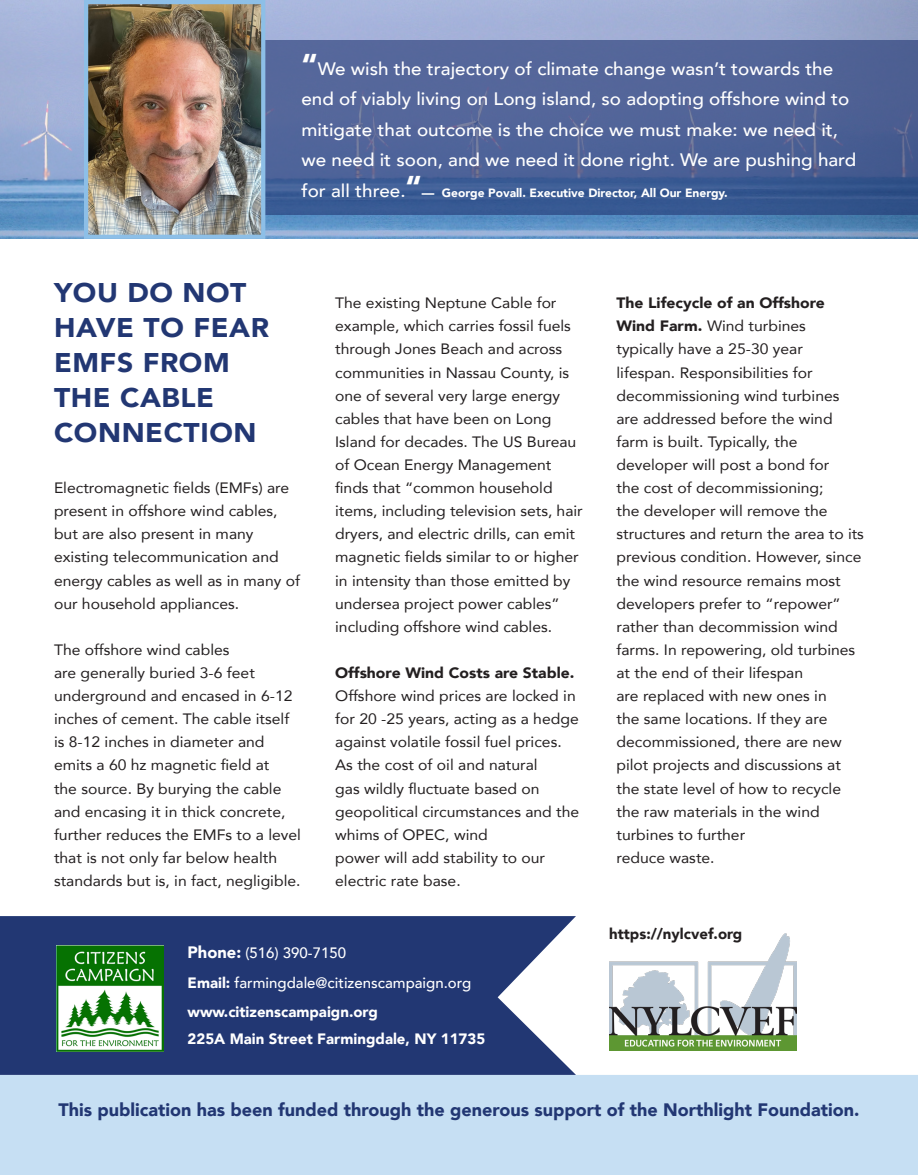
<style>
.page{position:relative;width:918px;height:1175px;background:#fff}
.page>*{position:absolute;margin:0;border:0;box-sizing:border-box;transform-origin:0 0}
.t1{font:900 27px/35.1px "Avenir";letter-spacing:.02em;color:#223773;scale:1.05 1}
.t2{font:500 18px/30.6px "Avenir";color:#fff;scale:1.05 1}
.t3{font:900 18px "Avenir";color:#223773}
.t4{font:15px/23.1px "Avenir";color:#231f20;scale:1.05 1}
.main_body_style{font:500 15px "Avenir";color:#fff}
.main_body_style-2{font:900 15px "Avenir";color:#fff}
.main_body_style-3{font:900 15px "Avenir";color:#231f20}
.t5{font:900 12px "Avenir";color:#fff;scale:1.05 1}
.s1{font-weight:900;font-size:30px}
.s2{font-weight:900}
.s3{font-weight:900;font-size:16.5px}
</style>
<div class="page">
<div style="left:0;top:1074px;width:918px;height:100px;background:#c6dff3"></div>
<svg style="left:0;top:916px;width:576px;height:158px;background:#33477d"></svg>
<img style="left:57px;top:945px;width:106px;height:106px">
<img style="left:609px;top:933px;width:188px;height:117px">
<img style="left:0;top:0;width:918px;height:239px">
<svg style="left:265px;top:40px;width:653px;height:174px;background:#4b6196"></svg>
<img style="left:89px;top:5px;width:171px;height:229px">
<div style="left:84px;top:0;width:181px;height:239px;border:4px solid #8dbfe7"></div>
<p class="t2" style="left:302px;top:52px;width:530px"><span class="s1">“</span>We wish the trajectory of climate change wasn’t towards the end of viably living on Long island, so adopting offshore wind to mitigate that outcome is the choice we must make: we need it, we need it soon, and we need it done right. We are pushing hard for all three.<span class="s1">“</span></p>
<p class="t5" style="left:422px;top:182px;width:293px">— George Povall. Executive Director, All Our Energy.</p>
<p class="t1" style="left:54px;top:274px;width:206px">YOU DO NOT<br>HAVE TO FEAR<br>EMFS FROM<br>THE CABLE<br>CONNECTION</p>
<p class="t4" style="left:54px;top:476px;width:236px">Electromagnetic fields (EMFs) are present in offshore wind cables, but are also present in many existing telecommunication and energy cables as well as in many of our household appliances.</p>
<p class="t4" style="left:54px;top:637px;width:237px">The offshore wind cables<br>are generally buried 3-6 feet underground and encased in 6-12 inches of cement. The cable itself is 8-12 inches in diameter and emits a 60 hz magnetic field at<br>the source. By burying the cable and encasing it in thick concrete, further reduces the EMFs to a level that is not only far below health standards but is, in fact, negligible.</p>
<p class="t4" style="left:335px;top:291px;width:237px">The existing Neptune Cable for example, which carries fossil fuels through Jones Beach and across communities in Nassau County, is one of several very large energy cables that have been on Long<br>Island for decades. The US Bureau of Ocean Energy Management finds that “common household items, including television sets, hair dryers, and electric drills, can emit magnetic fields similar to or higher in intensity than those emitted by undersea project power cables” including offshore wind cables.</p>
<p class="t4" style="left:335px;top:661px;width:234px"><span class="s2">Offshore Wind Costs are Stable.<br></span>Offshore wind prices are locked in for 20 -25 years, acting as a hedge against volatile fossil fuel prices.<br>As the cost of oil and natural<br>gas wildly fluctuate based on geopolitical circumstances and the whims of OPEC, wind<br>power will add stability to our electric rate base.</p>
<p class="main_body_style" style="left:188px;top:939px;width:160px"><span class="s3">Phone:</span> (516) 390-7150</p>
<p class="main_body_style" style="left:188px;top:969px;width:285px"><span class="s2">Email:</span> farmingdale@citizenscampaign.org</p>
<p class="main_body_style-2" style="left:188px;top:998px;width:192px">www.citizenscampaign.org</p>
<p class="main_body_style-2" style="left:188px;top:1026px;width:299px">225A Main Street Farmingdale, NY 11735</p>
<p class="t4" style="left:616px;top:291px;width:237px"><span class="s2">The Lifecycle of an Offshore<br>Wind Farm.</span> Wind turbines typically have a 25-30 year lifespan. Responsibilities for decommissioning wind turbines are addressed before the wind farm is built. Typically, the developer will post a bond for<br>the cost of decommissioning;<br>the developer will remove the structures and return the area to its previous condition. However, since the wind resource remains most developers prefer to “repower” rather than decommission wind farms. In repowering, old turbines at the end of their lifespan<br>are replaced with new ones in<br>the same locations. If they are decommissioned, there are new pilot projects and discussions at the state level of how to recycle the raw materials in the wind turbines to further<br>reduce waste.</p>
<p class="main_body_style-3" style="left:609px;top:921px;width:135px">https://nylcvef.org</p>
<p class="t3" style="left:59px;top:1094px;width:802px">This publication has been funded through the generous support of the Northlight Foundation.</p>
</div>
